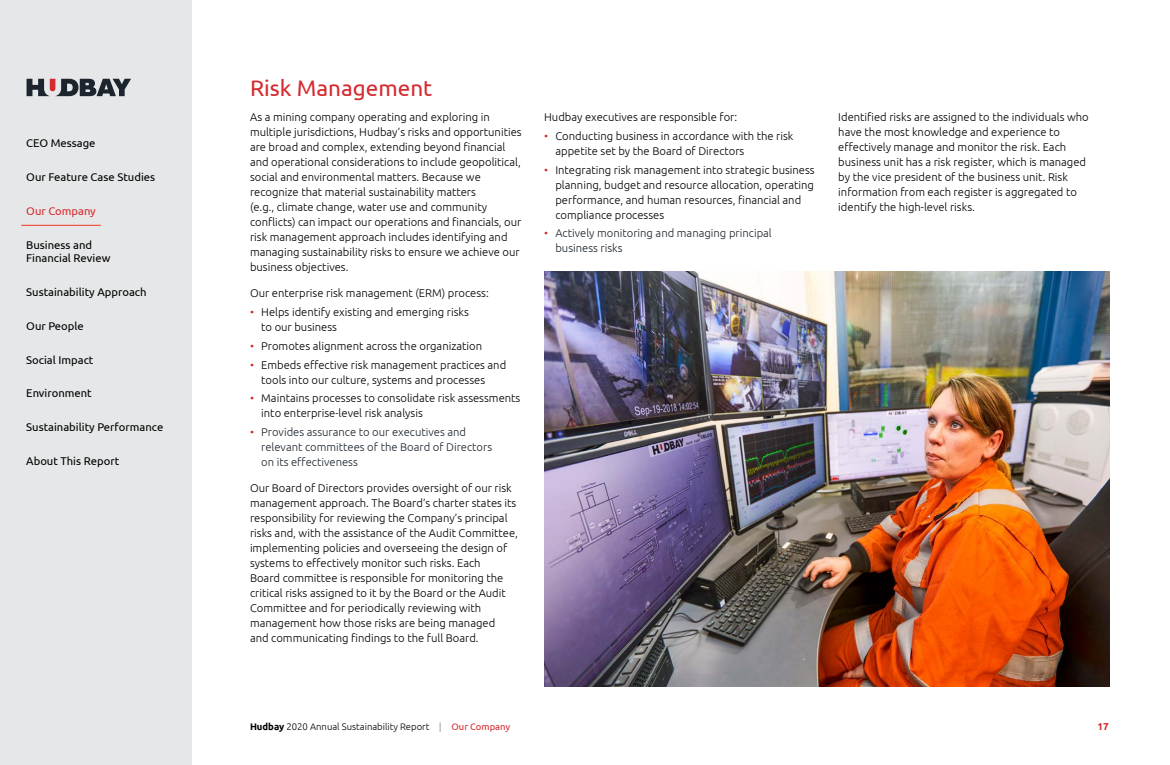
<style>
.page{position:relative;width:1170px;height:765px;background:#fff}
.page>*{position:absolute;margin:0;border:0;box-sizing:border-box;transform-origin:0 0}
.t1{font:22.5px "Ubuntu";color:#d52a2f}
.Body_Text{font:300 11.25px/15px "Ubuntu";color:#000}
.t2{font:11.25px/13.8px "Ubuntu";color:#000}
.t3{font:300 11.25px/15px "Ubuntu";color:#1c252d}
.t4{font:11.25px "Ubuntu";color:#d52a2f}
.t5{font:700 10px "Ubuntu";color:#d52a2f}
.t6{font:300 9.5px "Ubuntu";color:#000}
.s1{color:#d52a2f}
.s2{font-weight:700}
.s3{font-weight:700;color:#b1b4b6}
.s4{font-weight:400;color:#d52a2f}
</style>
<div class="page">
<div style="left:0;top:0;width:191px;height:765px;background:#e6e7e8"></div>
<svg style="left:27px;top:79px;width:104px;height:17px"></svg>
<img style="left:544px;top:272px;width:566px;height:414px">
<hr style="left:21px;top:225px;width:80px;height:1px;background:#ee3524">
<p class="t2" style="left:26px;top:136px;width:71px">CEO Message</p>
<p class="t2" style="left:26px;top:170px;width:130px">Our Feature Case Studies</p>
<p class="t4" style="left:26px;top:204px;width:71px">Our Company</p>
<p class="t2" style="left:26px;top:238px;width:86px">Business and<br>Financial Review</p>
<p class="t2" style="left:26px;top:285px;width:122px">Sustainability Approach</p>
<p class="t2" style="left:26px;top:319px;width:59px">Our People</p>
<p class="t2" style="left:26px;top:353px;width:69px">Social Impact</p>
<p class="t2" style="left:26px;top:386px;width:67px">Environment</p>
<p class="t2" style="left:26px;top:420px;width:139px">Sustainability Performance</p>
<p class="t2" style="left:26px;top:454px;width:95px">About This Report</p>
<h2 class="t1" style="left:250px;top:75px;width:184px">Risk Management</h2>
<p class="Body_Text" style="left:250px;top:109px;width:273px">As a mining company operating and exploring in multiple jurisdictions, Hudbay’s risks and opportunities are broad and complex, extending beyond financial and operational considerations to include geopolitical, social and environmental matters. Because we recognize that material sustainability matters<br>(e.g., climate change, water use and community conflicts) can impact our operations and financials, our risk management approach includes identifying and managing sustainability risks to ensure we achieve our business objectives.</p>
<p class="Body_Text" style="left:250px;top:286px;width:240px">Our enterprise risk management (ERM) process:</p>
<p class="Body_Text" style="left:261px;top:304px;width:209px;text-indent:-11px"><span class="s1">•</span> Helps identify existing and emerging risks to our business</p>
<p class="Body_Text" style="left:250px;top:338px;width:234px"><span class="s1">•</span> Promotes alignment across the organization</p>
<p class="Body_Text" style="left:261px;top:357px;width:247px;text-indent:-11px"><span class="s1">•</span> Embeds effective risk management practices and tools into our culture, systems and processes</p>
<p class="Body_Text" style="left:261px;top:391px;width:261px;text-indent:-11px"><span class="s1">•</span> Maintains processes to consolidate risk assessments into enterprise-level risk analysis</p>
<p class="t3" style="left:261px;top:424px;width:232px;text-indent:-11px"><span class="s1">•</span> Provides assurance to our executives and relevant committees of the Board of Directors on its effectiveness</p>
<p class="Body_Text" style="left:250px;top:481px;width:269px">Our Board of Directors provides oversight of our risk management approach. The Board’s charter states its responsibility for reviewing the Company’s principal risks and, with the assistance of the Audit Committee, implementing policies and overseeing the design of systems to effectively monitor such risks. Each<br>Board committee is responsible for monitoring the critical risks assigned to it by the Board or the Audit Committee and for periodically reviewing with management how those risks are being managed<br>and communicating findings to the full Board.</p>
<p class="Body_Text" style="left:544px;top:109px;width:195px">Hudbay executives are responsible for:</p>
<p class="Body_Text" style="left:555px;top:128px;width:240px;text-indent:-11px"><span class="s1">•</span> Conducting business in accordance with the risk appetite set by the Board of Directors</p>
<p class="Body_Text" style="left:555px;top:162px;width:261px;text-indent:-11px"><span class="s1">•</span> Integrating risk management into strategic business planning, budget and resource allocation, operating performance, and human resources, financial and compliance processes</p>
<p class="t3" style="left:555px;top:226px;width:218px;text-indent:-11px"><span class="s1">•</span> Actively monitoring and managing principal business risks</p>
<p class="Body_Text" style="left:838px;top:109px;width:252px">Identified risks are assigned to the individuals who have the most knowledge and experience to effectively manage and monitor the risk. Each business unit has a risk register, which is managed by the vice president of the business unit. Risk information from each register is aggregated to identify the high-level risks.</p>
<p class="t6" style="left:250px;top:720px;width:262px"><span class="s2">Hudbay</span> 2020 Annual Sustainability Report <span class="s3">|</span> <span class="s4">Our Company</span></p>
<p class="t5" style="left:1097px;top:720px;width:13px">17</p>
</div>
